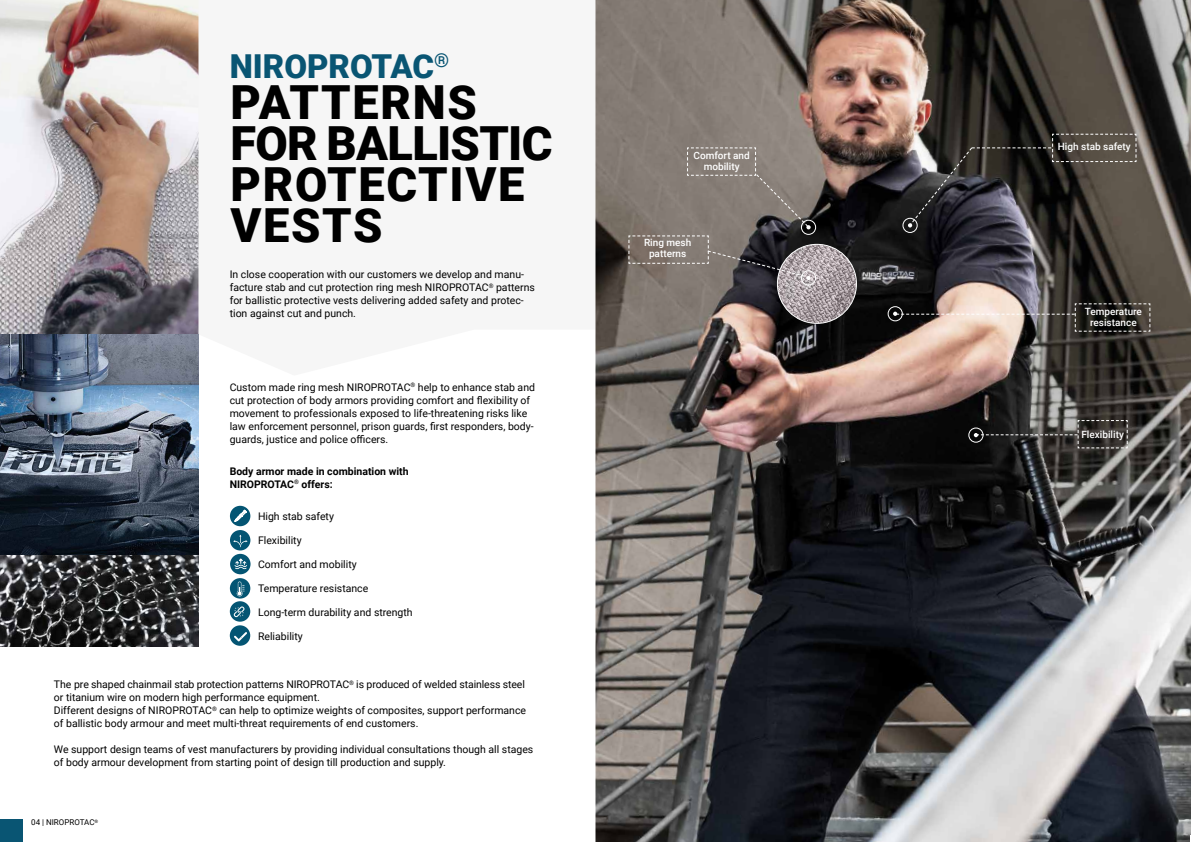
<style>
.page{position:relative;width:1191px;height:842px;background:#fff}
.page>*{position:absolute;margin:0;border:0;box-sizing:border-box;transform-origin:0 0}
.t1{font:900 47px/41px "Roboto";letter-spacing:.03em;color:#000}
.t2{font:900 33px "Roboto";color:#095573}
.t3{font:10.5px/13px "Roboto";color:#000}
.t4{font:700 10.5px/13.2px "Roboto";color:#000}
.t5{font:500 10px/11px "Roboto";color:#fff;text-align:center}
.t6{font:8px "Roboto";color:#000}
</style>
<div class="page">
<img style="left:0;top:0;width:198px;height:646px">
<img style="left:595px;top:0;width:596px;height:842px">
<div style="left:902px;top:218px;width:15px;height:15px;border:1px solid #fff;border-radius:50%"></div>
<svg style="left:908px;top:133px;width:229px;height:94px;background:#3f3c3a"></svg>
<div style="left:968px;top:427px;width:15px;height:16px;border:1px solid #fff;border-radius:50%"></div>
<svg style="left:973px;top:420px;width:155px;height:29px;background:#3e3c3a"></svg>
<div style="left:801px;top:220px;width:15px;height:15px;border:1px solid #fff;border-radius:50%"></div>
<svg style="left:686px;top:147px;width:124px;height:82px;background:#867d77"></svg>
<div style="left:887px;top:306px;width:15px;height:15px;border:1px solid #fff;border-radius:50%"></div>
<svg style="left:893px;top:303px;width:257px;height:29px;background:#766d66"></svg>
<img style="left:777px;top:244px;width:79px;height:79px;border-radius:39px">
<div style="left:801px;top:270px;width:15px;height:15px;border:1px solid #fff;border-radius:50%"></div>
<svg style="left:628px;top:235px;width:182px;height:45px;background:#6e6764"></svg>
<svg style="left:229px;top:505px;width:22px;height:22px"></svg>
<div style="left:230px;top:506px;width:20px;height:20px;background:#045573;border-radius:50%"></div>
<svg style="left:234px;top:510px;width:12px;height:11px"></svg>
<svg style="left:229px;top:625px;width:22px;height:21px"></svg>
<div style="left:230px;top:625px;width:20px;height:21px;background:#045573;border-radius:50%"></div>
<svg style="left:234px;top:632px;width:13px;height:9px"></svg>
<svg style="left:229px;top:578px;width:21px;height:21px"></svg>
<div style="left:230px;top:578px;width:20px;height:21px;background:#045573;border-radius:50%"></div>
<svg style="left:236px;top:581px;width:8px;height:15px"></svg>
<svg style="left:230px;top:530px;width:21px;height:21px"></svg>
<div style="left:230px;top:530px;width:20px;height:20px;background:#045573;border-radius:50%"></div>
<svg style="left:233px;top:535px;width:15px;height:12px"></svg>
<svg style="left:229px;top:601px;width:22px;height:21px"></svg>
<div style="left:230px;top:601px;width:20px;height:21px;background:#045573;border-radius:50%"></div>
<svg style="left:234px;top:606px;width:10px;height:11px"></svg>
<svg style="left:230px;top:553px;width:21px;height:22px"></svg>
<div style="left:230px;top:554px;width:20px;height:20px;background:#045573;border-radius:50%"></div>
<svg style="left:234px;top:558px;width:13px;height:11px"></svg>
<div style="left:0;top:819px;width:23px;height:23px;background:#095573"></div>
<h2 class="t2" style="left:230px;top:43px;width:221px">NIROPROTAC<sup>®</sup></h2>
<h1 class="t1" style="left:230px;top:80px;width:323px">PATTERNS<br>FOR BALLISTIC<br>PROTECTIVE<br>VESTS</h1>
<p class="t3" style="left:230px;top:268px;width:307px">In close cooperation with our customers we develop and manu&shy;facture stab and cut protection ring mesh NIROPROTAC<sup>®</sup> patterns for ballistic protective vests delivering added safety and protec&shy;tion against cut and punch.</p>
<p class="t3" style="left:230px;top:380px;width:307px">Custom made ring mesh NIROPROTAC<sup>®</sup> help to enhance stab and cut protection of body armors providing comfort and flexibility of movement to professionals exposed to life-threatening risks like law enforcement personnel, prison guards, first responders, body&shy;guards, justice and police officers.</p>
<p class="t4" style="left:230px;top:464px;width:180px">Body armor made in combination with<br>NIROPROTAC<sup>®</sup> offers:</p>
<p class="t3" style="left:258px;top:509px;width:77px">High stab safety</p>
<p class="t3" style="left:258px;top:533px;width:45px">Flexibility</p>
<p class="t3" style="left:258px;top:557px;width:100px">Comfort and mobility</p>
<p class="t3" style="left:258px;top:581px;width:112px">Temperature resistance</p>
<p class="t3" style="left:258px;top:605px;width:156px">Long-term durability and strength</p>
<p class="t3" style="left:258px;top:629px;width:46px">Reliability</p>
<p class="t3" style="left:54px;top:677px;width:474px">The pre shaped chainmail stab protection patterns NIROPROTAC<sup>®</sup> is produced of welded stainless steel or titanium wire on modern high performance equipment.<br>Different designs of NIROPROTAC<sup>®</sup> can help to optimize weights of composites, support performance of ballistic body armour and meet multi-threat requirements of end customers.</p>
<p class="t3" style="left:54px;top:742px;width:481px">We support design teams of vest manufacturers by providing individual consultations though all stages of body armour development from starting point of design till production and supply.</p>
<p class="t6" style="left:31px;top:817px;width:69px">04 | NIROPROTAC<sup>®</sup></p>
<p class="t5" style="left:693px;top:150px;width:58px">Comfort and mobility</p>
<p class="t5" style="left:644px;top:237px;width:49px">Ring mesh patterns</p>
<p class="t5" style="left:1057px;top:140px;width:74px">High stab safety</p>
<p class="t5" style="left:1084px;top:306px;width:59px">Temperature resistance</p>
<p class="t5" style="left:1081px;top:428px;width:44px">Flexibility</p>
</div>
